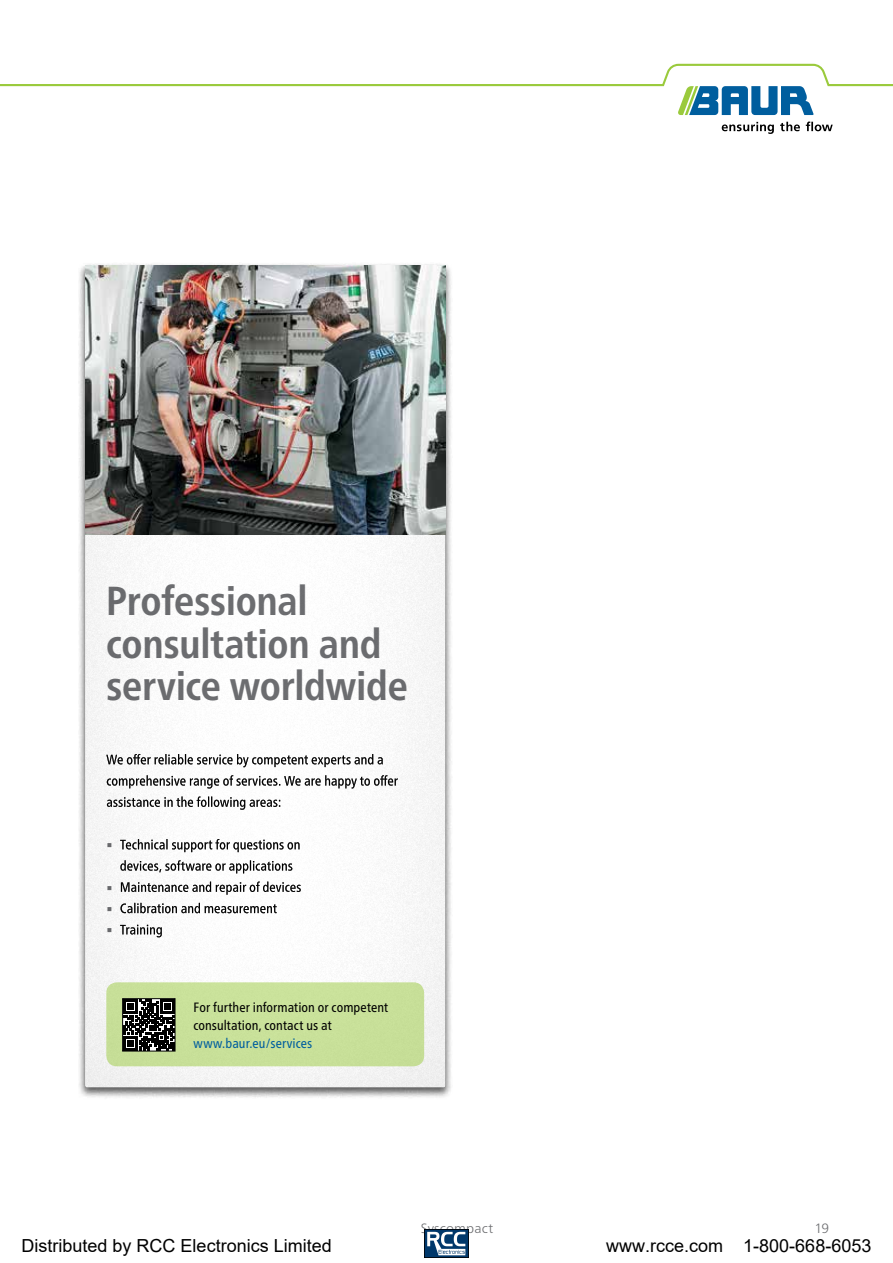
<style>
.page{position:relative;width:893px;height:1263px;background:#fff}
.page>*{position:absolute;margin:0;border:0;box-sizing:border-box;transform-origin:0 0}
.t1{font:700 condensed 40.5px/42.5px "Frutiger Neue LTW1 G";letter-spacing:-.01em;color:#6d6e71}
.t2{font:18px "Arial";color:#000}
.t3{font:condensed 13.5px/18px "Frutiger Neue LTW1 G";letter-spacing:.005em;color:#000}
.t4{font:condensed 13.5px "Frutiger Neue LTW1 G";letter-spacing:.005em;color:#005e9e}
.t5{font:300 13.5px "Frutiger Neue LTW1 G";letter-spacing:.01em;color:#6d6e71}
.t6{font:13.5px/21.3px "Lucida Sans Unicode";color:#6d6e71;text-align:justify}
</style>
<div class="page">
<svg style="left:722px;top:122px;width:52px;height:12px"></svg>
<svg style="left:780px;top:122px;width:20px;height:9px"></svg>
<svg style="left:806px;top:122px;width:27px;height:9px"></svg>
<svg style="left:0;top:64px;width:893px;height:51px"></svg>
<div style="left:78px;top:262px;width:374px;height:837px;background:#000;opacity:.66"></div>
<div style="left:83px;top:264px;width:369px;height:825px;background:#000;opacity:.1"></div>
<div style="left:106px;top:982px;width:318px;height:84px;background:#c8e099;border-radius:11px"></div>
<svg style="left:122px;top:998px;width:54px;height:54px"></svg>
<img style="left:85px;top:265px;width:360px;height:270px">
<img style="left:424px;top:1229px;width:45px;height:28px">
<h1 class="t1" style="left:106px;top:576px;width:303px">Professional consultation and service worldwide</h1>
<p class="t6" style="left:106px;top:834px;width:8px">▪</p>
<p class="t6" style="left:106px;top:876px;width:8px">▪ ▪ ▪</p>
<p class="t3" style="left:193px;top:997px;width:196px">For further information or competent consultation, contact us at</p>
<p class="t4" style="left:193px;top:1033px;width:120px">www.baur.eu/services</p>
<p class="t5" style="left:421px;top:1218px;width:74px">Syscompact</p>
<p class="t5" style="left:814px;top:1218px;width:16px">19</p>
<p class="t2" style="left:22px;top:1233px;width:312px">Distributed by RCC Electronics Limited</p>
<p class="t2" style="left:606px;top:1233px;width:267px">www.rcce.com 1-800-668-6053</p>
</div>
